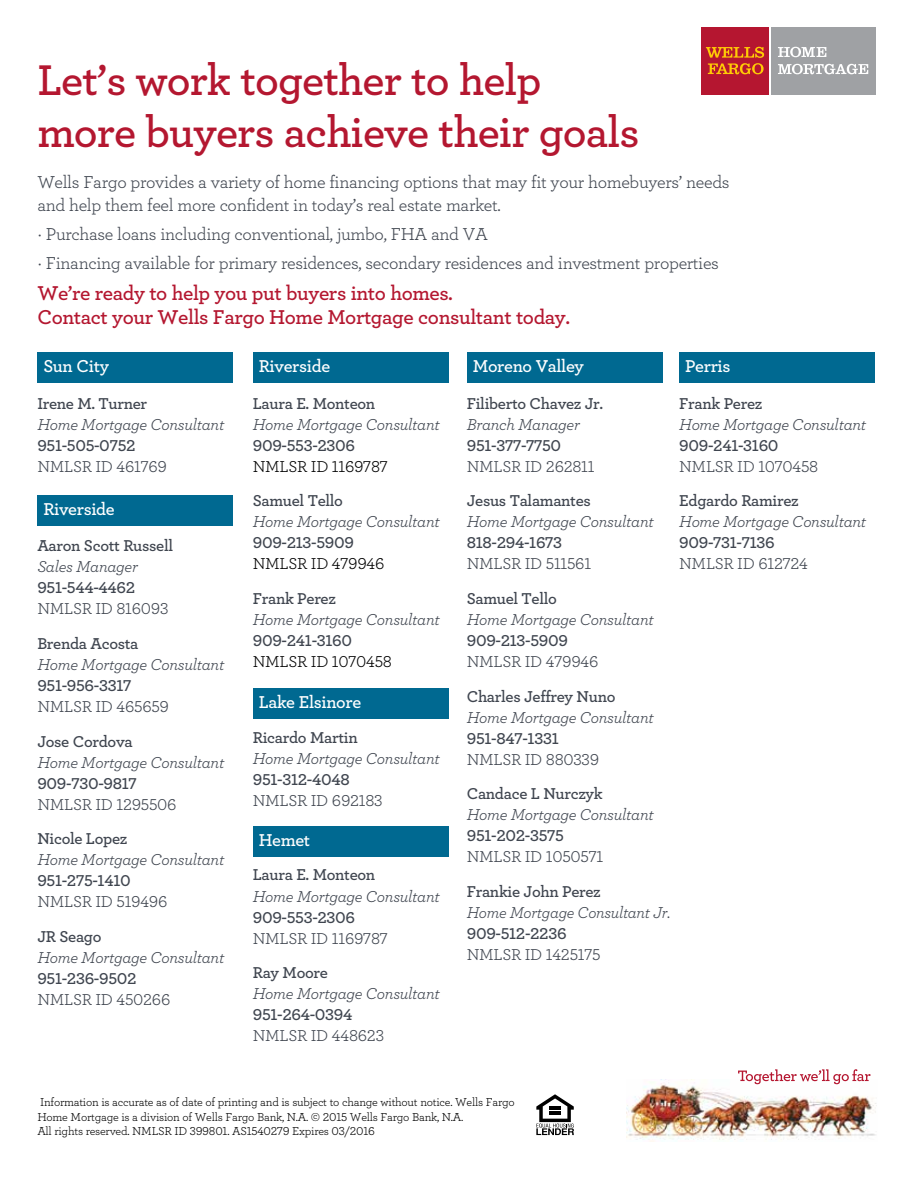
<style>
.page{position:relative;width:918px;height:1188px;background:#fff}
.page>*{position:absolute;margin:0;border:0;box-sizing:border-box;transform-origin:0 0}
.t1{font:600 45px/52.5px "Archer";letter-spacing:-.02em;color:#b41730}
.t2{font:600 21px/24px "Archer";letter-spacing:-.02em;color:#b41730}
.t3{font:18px/22.5px "Archer";letter-spacing:-.02em;color:#3f454f}
.t4{font:600 18px "Archer";letter-spacing:-.02em;color:#fff}
.t5{font:600 16.5px "Archer";letter-spacing:-.02em;color:#3f454f}
.t6{font:italic 16.5px "Archer";letter-spacing:-.02em;color:#3f454f}
.t7{font:16.5px "Archer";letter-spacing:-.02em;color:#3f454f}
.t8{font:16.5px "Archer";letter-spacing:-.02em;color:#000}
.t9{font:12px/14.4px "Archer";letter-spacing:-.02em;color:#000}
</style>
<div class="page">
<div style="left:702px;top:27px;width:67px;height:67px;background:#b51630"></div>
<svg style="left:706px;top:47px;width:58px;height:27px"></svg>
<div style="left:771px;top:27px;width:105px;height:67px;background:#9fa1a4"></div>
<svg style="left:778px;top:47px;width:48px;height:10px"></svg>
<svg style="left:778px;top:64px;width:90px;height:10px"></svg>
<img style="left:626px;top:1080px;width:251px;height:62px">
<svg style="left:738px;top:1069px;width:133px;height:15px"></svg>
<svg style="left:536px;top:1094px;width:38px;height:41px"></svg>
<div style="left:37px;top:352px;width:196px;height:31px;background:#006991"></div>
<div style="left:37px;top:495px;width:196px;height:30px;background:#006991"></div>
<div style="left:253px;top:352px;width:196px;height:31px;background:#006991"></div>
<div style="left:467px;top:352px;width:196px;height:31px;background:#006991"></div>
<div style="left:679px;top:352px;width:196px;height:31px;background:#006991"></div>
<div style="left:253px;top:688px;width:196px;height:31px;background:#006991"></div>
<div style="left:253px;top:826px;width:196px;height:31px;background:#006991"></div>
<h1 class="t1" style="left:37px;top:51px;width:604px">Let’s work together to help more buyers achieve their goals</h1>
<p class="t3" style="left:37px;top:170px;width:694px">Wells Fargo provides a variety of home financing options that may fit your homebuyers’ needs and help them feel more confident in today’s real estate market.</p>
<p class="t3" style="left:37px;top:219px;width:683px;line-height:29.2px">· Purchase loans including conventional, jumbo, FHA and VA<br>· Financing available for primary residences, secondary residences and investment properties</p>
<p class="t2" style="left:37px;top:280px;width:534px">We’re ready to help you put buyers into homes.<br>Contact your Wells Fargo Home Mortgage consultant today.</p>
<p class="t4" style="left:43px;top:353px;width:67px">Sun City</p>
<p class="t5" style="left:37px;top:391px;width:111px">Irene M. Turner</p>
<p class="t6" style="left:37px;top:412px;width:189px">Home Mortgage Consultant</p>
<p class="t5" style="left:37px;top:433px;width:100px">951-505-0752</p>
<p class="t7" style="left:37px;top:455px;width:131px">NMLSR ID 461769</p>
<p class="t4" style="left:43px;top:496px;width:73px">Riverside</p>
<p class="t5" style="left:37px;top:534px;width:137px">Aaron Scott Russell</p>
<p class="t6" style="left:37px;top:555px;width:102px">Sales Manager</p>
<p class="t5" style="left:37px;top:576px;width:99px">951-544-4462</p>
<p class="t7" style="left:37px;top:598px;width:133px">NMLSR ID 816093</p>
<p class="t5" style="left:37px;top:631px;width:103px">Brenda Acosta</p>
<p class="t6" style="left:37px;top:653px;width:189px">Home Mortgage Consultant</p>
<p class="t5" style="left:37px;top:673px;width:96px">951-956-3317</p>
<p class="t7" style="left:37px;top:695px;width:133px">NMLSR ID 465659</p>
<p class="t5" style="left:37px;top:729px;width:97px">Jose Cordova</p>
<p class="t6" style="left:37px;top:750px;width:189px">Home Mortgage Consultant</p>
<p class="t5" style="left:37px;top:771px;width:101px">909-730-9817</p>
<p class="t7" style="left:37px;top:793px;width:141px">NMLSR ID 1295506</p>
<p class="t5" style="left:37px;top:826px;width:92px">Nicole Lopez</p>
<p class="t6" style="left:37px;top:848px;width:189px">Home Mortgage Consultant</p>
<p class="t5" style="left:37px;top:868px;width:95px">951-275-1410</p>
<p class="t7" style="left:37px;top:890px;width:132px">NMLSR ID 519496</p>
<p class="t5" style="left:37px;top:924px;width:66px">JR Seago</p>
<p class="t6" style="left:37px;top:946px;width:189px">Home Mortgage Consultant</p>
<p class="t5" style="left:37px;top:966px;width:101px">951-236-9502</p>
<p class="t7" style="left:37px;top:988px;width:135px">NMLSR ID 450266</p>
<p class="t4" style="left:259px;top:353px;width:73px">Riverside</p>
<p class="t4" style="left:473px;top:353px;width:113px">Moreno Valley</p>
<p class="t4" style="left:685px;top:353px;width:47px">Perris</p>
<p class="t5" style="left:253px;top:391px;width:124px">Laura E. Monteon</p>
<p class="t6" style="left:253px;top:412px;width:189px">Home Mortgage Consultant</p>
<p class="t5" style="left:253px;top:433px;width:104px">909-553-2306</p>
<p class="t8" style="left:253px;top:455px;width:137px">NMLSR ID 1169787</p>
<p class="t5" style="left:253px;top:488px;width:92px">Samuel Tello</p>
<p class="t6" style="left:253px;top:510px;width:189px">Home Mortgage Consultant</p>
<p class="t5" style="left:253px;top:531px;width:103px">909-213-5909</p>
<p class="t8" style="left:253px;top:553px;width:133px">NMLSR ID 479946</p>
<p class="t5" style="left:253px;top:586px;width:85px">Frank Perez</p>
<p class="t6" style="left:253px;top:608px;width:189px">Home Mortgage Consultant</p>
<p class="t5" style="left:253px;top:628px;width:101px">909-241-3160</p>
<p class="t8" style="left:253px;top:650px;width:141px">NMLSR ID 1070458</p>
<p class="t4" style="left:259px;top:689px;width:104px">Lake Elsinore</p>
<p class="t5" style="left:253px;top:725px;width:106px">Ricardo Martin</p>
<p class="t6" style="left:253px;top:747px;width:189px">Home Mortgage Consultant</p>
<p class="t5" style="left:253px;top:767px;width:99px">951-312-4048</p>
<p class="t7" style="left:253px;top:789px;width:131px">NMLSR ID 692183</p>
<p class="t4" style="left:259px;top:827px;width:53px">Hemet</p>
<p class="t5" style="left:253px;top:863px;width:124px">Laura E. Monteon</p>
<p class="t6" style="left:253px;top:884px;width:189px">Home Mortgage Consultant</p>
<p class="t5" style="left:253px;top:905px;width:104px">909-553-2306</p>
<p class="t7" style="left:253px;top:927px;width:137px">NMLSR ID 1169787</p>
<p class="t5" style="left:253px;top:960px;width:77px">Ray Moore</p>
<p class="t6" style="left:253px;top:982px;width:189px">Home Mortgage Consultant</p>
<p class="t5" style="left:253px;top:1002px;width:101px">951-264-0394</p>
<p class="t7" style="left:253px;top:1024px;width:133px">NMLSR ID 448623</p>
<p class="t5" style="left:467px;top:391px;width:138px">Filiberto Chavez Jr.</p>
<p class="t6" style="left:467px;top:413px;width:115px">Branch Manager</p>
<p class="t5" style="left:467px;top:433px;width:96px">951-377-7750</p>
<p class="t7" style="left:467px;top:455px;width:129px">NMLSR ID 262811</p>
<p class="t5" style="left:467px;top:489px;width:126px">Jesus Talamantes</p>
<p class="t6" style="left:467px;top:510px;width:189px">Home Mortgage Consultant</p>
<p class="t5" style="left:467px;top:531px;width:97px">818-294-1673</p>
<p class="t7" style="left:467px;top:553px;width:126px">NMLSR ID 511561</p>
<p class="t5" style="left:467px;top:586px;width:92px">Samuel Tello</p>
<p class="t6" style="left:467px;top:608px;width:189px">Home Mortgage Consultant</p>
<p class="t5" style="left:467px;top:628px;width:103px">909-213-5909</p>
<p class="t7" style="left:467px;top:650px;width:133px">NMLSR ID 479946</p>
<p class="t5" style="left:467px;top:684px;width:150px">Charles Jeffrey Nuno</p>
<p class="t6" style="left:467px;top:705px;width:189px">Home Mortgage Consultant</p>
<p class="t5" style="left:467px;top:726px;width:93px">951-847-1331</p>
<p class="t7" style="left:467px;top:748px;width:134px">NMLSR ID 880339</p>
<p class="t5" style="left:467px;top:781px;width:137px">Candace L Nurczyk</p>
<p class="t6" style="left:467px;top:803px;width:189px">Home Mortgage Consultant</p>
<p class="t5" style="left:467px;top:823px;width:99px">951-202-3575</p>
<p class="t7" style="left:467px;top:845px;width:138px">NMLSR ID 1050571</p>
<p class="t5" style="left:467px;top:879px;width:136px">Frankie John Perez</p>
<p class="t6" style="left:467px;top:900px;width:205px">Home Mortgage Consultant Jr.</p>
<p class="t5" style="left:467px;top:921px;width:101px">909-512-2236</p>
<p class="t7" style="left:467px;top:943px;width:135px">NMLSR ID 1425175</p>
<p class="t5" style="left:679px;top:391px;width:85px">Frank Perez</p>
<p class="t6" style="left:679px;top:412px;width:189px">Home Mortgage Consultant</p>
<p class="t5" style="left:679px;top:433px;width:101px">909-241-3160</p>
<p class="t7" style="left:679px;top:455px;width:141px">NMLSR ID 1070458</p>
<p class="t5" style="left:679px;top:488px;width:121px">Edgardo Ramirez</p>
<p class="t6" style="left:679px;top:510px;width:189px">Home Mortgage Consultant</p>
<p class="t5" style="left:679px;top:531px;width:97px">909-731-7136</p>
<p class="t7" style="left:679px;top:553px;width:130px">NMLSR ID 612724</p>
<p class="t9" style="left:37px;top:1094px;width:479px">Information is accurate as of date of printing and is subject to change without notice. Wells Fargo<br>Home Mortgage is a division of Wells Fargo Bank, N.A. © 2015 Wells Fargo Bank, N.A.<br>All rights reserved. NMLSR ID 399801. AS1540279 Expires 03/2016</p>
</div>
